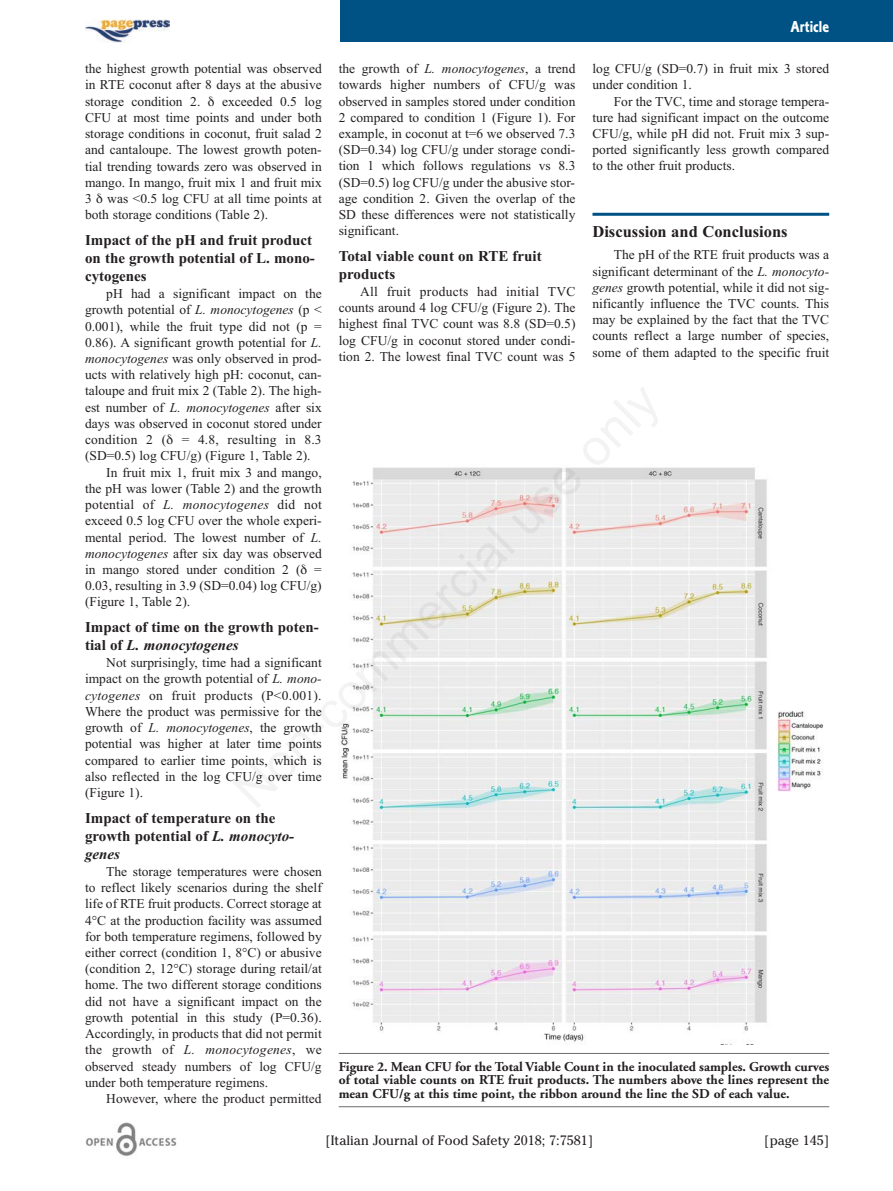
<style>
.page{position:relative;width:893px;height:1191px;background:#fff}
.page>*{position:absolute;margin:0;border:0;box-sizing:border-box;transform-origin:0 0}
.t1{font:700 16.5px "Times New Roman";color:#231f20}
.t2{font:16.5px "Corinthian Bold Condensed Plain";color:#fff}
.t3{font:700 15px/18px "Times New Roman";color:#231f20}
.t4{font:13.5px/16.2px "Times New Roman";color:#231f20;text-align:justify}
.t5{font:700 13.5px/13.5px "Adobe Garamond";color:#231f20;text-align:justify}
.t6{font:13.5px "Cheltenham";color:#231f20}
.t7{font:13.5px "Times New Roman";letter-spacing:.02em;color:#231f20}
.s1{font-style:italic}
</style>
<div class="page">
<hr style="left:592px;top:213px;width:237px;height:3px;background:#005285">
<div style="left:340px;top:0;width:553px;height:42px;background:#005285"></div>
<img style="left:86px;top:1123px;width:91px;height:33px">
<img style="left:85px;top:19px;width:85px;height:24px">
<hr style="left:339px;top:1053px;width:490px;height:1px;background:#6c6d70">
<hr style="left:339px;top:1106px;width:490px;height:1px;background:#6c6d70">
<img style="left:341px;top:467px;width:482px;height:575px">
<p class="t4" style="left:85px;top:60px;width:238px">the highest growth potential was observed in RTE coconut after 8 days at the abusive storage condition 2.</p>
<p class="t4" style="left:85px;top:93px;width:238px;text-indent:137px">exceeded 0.5 log CFU at most time points and under both storage conditions in coconut, fruit salad 2 and cantaloupe. The lowest growth poten&shy;tial trending towards zero was observed in mango. In mango, fruit mix 1 and fruit mix 3 was &lt;0.5 log CFU at all time points at both storage conditions (Table 2).</p>
<p class="t3" style="left:85px;top:230px;width:231px">Impact of the pH and fruit product on the growth potential of L. mono&shy;cytogenes</p>
<p class="t4" style="left:106px;top:285px;width:217px">pH had a significant impact on the</p>
<p class="t4" style="left:85px;top:301px;width:238px">growth potential of <span class="s1">L. monocytogenes</span> (p &lt;</p>
<p class="t4" style="left:85px;top:318px;width:238px">0.001), while the fruit type did not (p =</p>
<p class="t4" style="left:85px;top:334px;width:238px">0.86). A significant growth potential for <span class="s1">L.</span></p>
<p class="t4" style="left:85px;top:350px;width:238px"><span class="s1">monocytogenes</span> was only observed in prod-</p>
<p class="t4" style="left:85px;top:366px;width:238px">ucts with relatively high pH: coconut, can-</p>
<p class="t4" style="left:85px;top:383px;width:238px">taloupe and fruit mix 2 (Table 2). The high-</p>
<p class="t4" style="left:85px;top:399px;width:238px">est number of <span class="s1">L. monocytogenes</span> after six</p>
<p class="t4" style="left:85px;top:415px;width:238px">days was observed in coconut stored under</p>
<p class="t4" style="left:85px;top:431px;width:238px">condition 2 ( = 4.8, resulting in 8.3</p>
<p class="t4" style="left:85px;top:447px;width:227px">(SD=0.5) log CFU/g) (Figure 1, Table 2).</p>
<p class="t4" style="left:106px;top:464px;width:217px">In fruit mix 1, fruit mix 3 and mango,</p>
<p class="t4" style="left:85px;top:480px;width:238px">the pH was lower (Table 2) and the growth</p>
<p class="t7" style="left:85px;top:496px;width:238px">potential of <span class="s1">L. monocytogenes</span> did not</p>
<p class="t4" style="left:85px;top:512px;width:238px">exceed 0.5 log CFU over the whole experi-</p>
<p class="t4" style="left:85px;top:529px;width:238px">mental period. The lowest number of <span class="s1">L.</span></p>
<p class="t4" style="left:85px;top:545px;width:238px"><span class="s1">monocytogenes</span> after six day was observed</p>
<p class="t4" style="left:85px;top:561px;width:238px">in mango stored under condition 2 ( =</p>
<p class="t4" style="left:85px;top:577px;width:238px">0.03, resulting in 3.9 (SD=0.04) log CFU/g)</p>
<p class="t4" style="left:85px;top:593px;width:107px">(Figure 1, Table 2).</p>
<p class="t3" style="left:85px;top:617px;width:235px">Impact of time on the growth poten&shy;tial of <span class="s1">L. monocytogenes</span></p>
<p class="t4" style="left:85px;top:654px;width:238px;text-indent:21px">Not surprisingly, time had a significant impact on the growth potential of <span class="s1">L. mono&shy;cytogenes</span> on fruit products (P&lt;0.001).<br>Where the product was permissive for the growth of <span class="s1">L. monocytogenes</span>, the growth potential was higher at later time points compared to earlier time points, which is also reflected in the log CFU/g over time (Figure 1).</p>
<p class="t3" style="left:85px;top:808px;width:209px">Impact of temperature on the growth potential of <span class="s1">L. monocyto&shy;genes</span></p>
<p class="t4" style="left:85px;top:863px;width:238px;text-indent:21px">The storage temperatures were chosen to reflect likely scenarios during the shelf life of RTE fruit products. Correct storage at 4°C at the production facility was assumed for both temperature regimens, followed by either correct (condition 1, 8°C) or abusive (condition 2, 12°C) storage during retail/at home. The two different storage conditions did not have a significant impact on the growth potential in this study (P=0.36).<br>Accordingly, in products that did not permit the growth of <span class="s1">L. monocytogenes</span>, we observed steady numbers of log CFU/g under both temperature regimens.</p>
<p class="t4" style="left:106px;top:1090px;width:217px">However, where the product permitted</p>
<p class="t4" style="left:339px;top:60px;width:238px">the growth of <span class="s1">L. monocytogenes</span>, a trend towards higher numbers of CFU/g was observed in samples stored under condition 2 compared to condition 1 (Figure 1). For example, in coconut at t=6 we observed 7.3 (SD=0.34) log CFU/g under storage condi&shy;tion 1 which follows regulations vs 8.3 (SD=0.5) log CFU/g under the abusive stor&shy;age condition 2. Given the overlap of the SD these differences were not statistically significant.</p>
<p class="t3" style="left:339px;top:246px;width:204px">Total viable count on RTE fruit products</p>
<p class="t4" style="left:339px;top:283px;width:238px;text-indent:21px">All fruit products had initial TVC counts around 4 log CFU/g (Figure 2). The highest final TVC count was 8.8 (SD=0.5) log CFU/g in coconut stored under condi&shy;tion 2. The lowest final TVC count was 5</p>
<p class="t2" style="left:790px;top:21px;width:40px">Article</p>
<p class="t4" style="left:592px;top:60px;width:238px">log CFU/g (SD=0.7) in fruit mix 3 stored under condition 1.</p>
<p class="t4" style="left:592px;top:93px;width:238px;text-indent:21px">For the TVC, time and storage tempera&shy;ture had significant impact on the outcome CFU/g, while pH did not. Fruit mix 3 sup&shy;ported significantly less growth compared to the other fruit products.</p>
<p class="t1" style="left:592px;top:222px;width:197px">Discussion and Conclusions</p>
<p class="t4" style="left:592px;top:246px;width:238px;text-indent:21px">The pH of the RTE fruit products was a significant determinant of the <span class="s1">L. monocyto&shy;genes</span> growth potential, while it did not sig&shy;nificantly influence the TVC counts. This may be explained by the fact that the TVC counts reflect a large number of species, some of them adapted to the specific fruit</p>
<p class="t5" style="left:339px;top:1061px;width:492px">Figure 2. Mean CFU for the Total Viable Count in the inoculated samples. Growth curves of total viable counts on RTE fruit products. The numbers above the lines represent the mean CFU/g at this time point, the ribbon around the line the SD of each value.</p>
<p class="t6" style="left:325px;top:1132px;width:269px">[Italian Journal of Food Safety 2018; 7:7581]</p>
<p class="t6" style="left:764px;top:1132px;width:66px">[page 145]</p>
</div>
